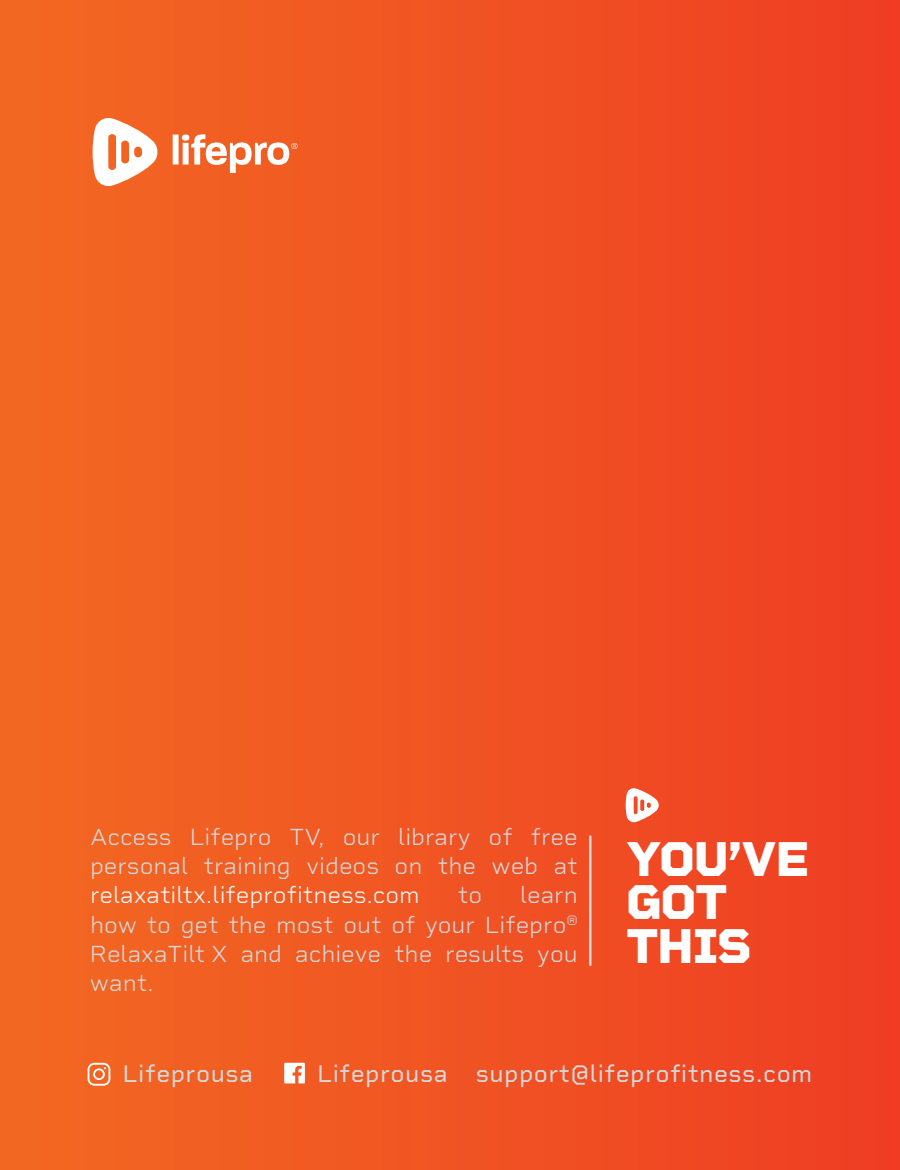
<style>
.page{position:relative;width:900px;height:1170px;background:#fff}
.page>*{position:absolute;margin:0;border:0;box-sizing:border-box;transform-origin:0 0}
.t1{font:800 49.75px/44px "Rigid Square";letter-spacing:-.04em;color:#fff}
.t2{font:24.5px "Rigid Square";letter-spacing:.02em;color:#d5d7d8}
.t3{font:300 23.75px/29.2px "Rigid Square";color:#d5d7d8}
.t4{font:300 23.75px "Rigid Square";color:#f8f8f9}
</style>
<div class="page">
<div style="left:0;top:0;width:900px;height:1170px;background:linear-gradient(to right,#f26922,#ef3d23)"></div>
<svg style="left:88px;top:1063px;width:22px;height:23px"></svg>
<svg style="left:284px;top:1063px;width:21px;height:20px"></svg>
<hr style="left:589px;top:837px;width:3px;height:128px;background:#d5d7d8">
<svg style="left:173px;top:134px;width:125px;height:39px"></svg>
<svg style="left:93px;top:118px;width:64px;height:68px"></svg>
<svg style="left:626px;top:788px;width:33px;height:34px"></svg>
<p class="t3" style="left:90px;top:822px;width:489px">Access Lifepro TV, our library of free personal training videos on the web at</p>
<p class="t4" style="left:90px;top:881px;width:331px">relaxatiltx.lifeprofitness.com</p>
<p class="t3" style="left:458px;top:880px;width:26px">to</p>
<p class="t3" style="left:90px;top:880px;width:489px;text-align:justify;text-indent:430px">learn how to get the most out of your Lifepro<sup>® </sup>RelaxaTilt X and achieve the results you want.</p>
<h1 class="t1" style="left:626px;top:837px;width:185px">YOU’VE<br>GOT<br>THIS</h1>
<p class="t2" style="left:123px;top:1058px;width:132px">Lifeprousa</p>
<p class="t2" style="left:317px;top:1058px;width:497px">Lifeprousa support@lifeprofitness.com</p>
</div>
